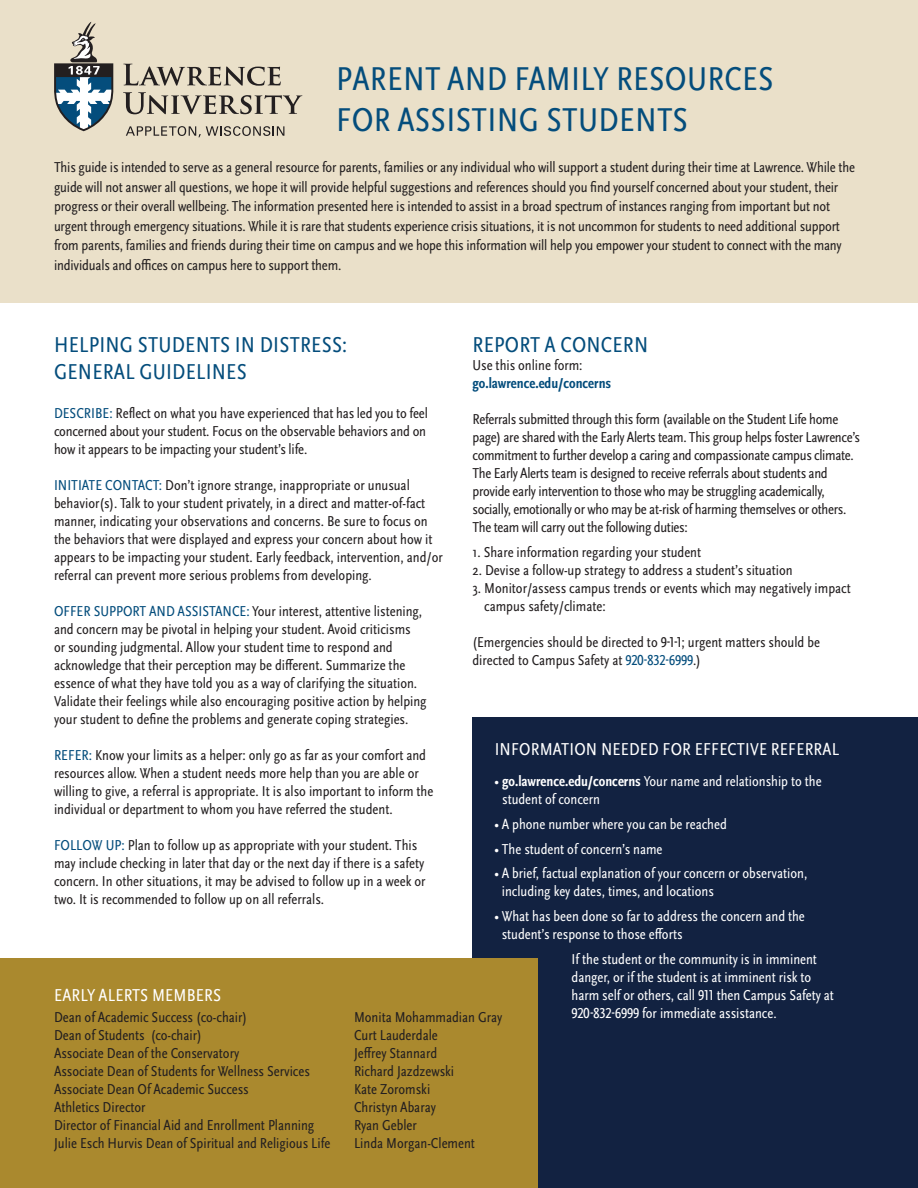
<style>
.page{position:relative;width:918px;height:1188px;background:#fff}
.page>*{position:absolute;margin:0;border:0;box-sizing:border-box;transform-origin:0 0}
.t1{font:condensed 34.5px/41.4px "Scala Sans OT";letter-spacing:.01em;color:#044d7c}
.t2{font:condensed 22.5px/27px "Scala Sans OT";letter-spacing:.01em;color:#044d7c}
.t3{font:condensed 18px "Scala Sans OT";letter-spacing:.01em;color:#fff}
.t4{font:condensed 15px/18px "Scala Sans OT";color:#231f20}
.t5{font:condensed 15px/18px "Scala Sans OT";color:#fff}
.t6{font:condensed 15px/18px "Scala Sans OT";letter-spacing:-.02em;color:#231f20}
.t7{font:700 condensed 15px "Scala Sans OT";color:#044d7c}
.s1{color:#044d7c}
.s2{font-weight:700}
</style>
<div class="page">
<div style="left:472px;top:717px;width:446px;height:471px;background:#122241"></div>
<div style="left:0;top:0;width:918px;height:302px;background:#eae0c9"></div>
<svg style="left:123px;top:64px;width:158px;height:22px"></svg>
<svg style="left:123px;top:92px;width:179px;height:22px"></svg>
<svg style="left:126px;top:126px;width:158px;height:11px"></svg>
<svg style="left:54px;top:22px;width:59px;height:109px"></svg>
<div style="left:0;top:958px;width:538px;height:230px;background:#aa892e"></div>
<h1 class="t1" style="left:336px;top:59px;width:439px">PARENT AND FAMILY RESOURCES<br>FOR ASSISTING STUDENTS</h1>
<p class="t4" style="left:54px;top:158px;width:802px;line-height:19.5px">This guide is intended to serve as a general resource for parents, families or any individual who will support a student during their time at Lawrence. While the guide will not answer all questions, we hope it will provide helpful suggestions and references should you find yourself concerned about your student, their progress or their overall wellbeing. The information presented here is intended to assist in a broad spectrum of instances ranging from important but not urgent through emergency situations. While it is rare that students experience crisis situations, it is not uncommon for students to need additional support from parents, families and friends during their time on campus and we hope this information will help you empower your student to connect with the many individuals and offices on campus here to support them.</p>
<h2 class="t2" style="left:54px;top:332px;width:295px">HELPING STUDENTS IN DISTRESS:<br>GENERAL GUIDELINES</h2>
<p class="t4" style="left:54px;top:405px;width:375px;text-align:justify"><span class="s1">DESCRIBE:</span> Reflect on what you have experienced that has led you to feel concerned about your student. Focus on the observable behaviors and on how it appears to be impacting your student’s life.</p>
<p class="t4" style="left:54px;top:477px;width:390px"><span class="s1">INITIATE CONTACT:</span> Don’t ignore strange, inappropriate or unusual behavior(s). Talk to your student privately, in a direct and matter-of-fact manner, indicating your observations and concerns. Be sure to focus on the behaviors that were displayed and express your concern about how it appears to be impacting your student. Early feedback, intervention, and/or referral can prevent more serious problems from developing.</p>
<p class="t4" style="left:54px;top:603px;width:374px"><span class="s1">OFFER SUPPORT AND ASSISTANCE:</span> Your interest, attentive listening, and concern may be pivotal in helping your student. Avoid criticisms<br>or sounding judgmental. Allow your student time to respond and acknowledge that their perception may be different. Summarize the essence of what they have told you as a way of clarifying the situation.<br>Validate their feelings while also encouraging positive action by helping your student to define the problems and generate coping strategies.</p>
<p class="t4" style="left:54px;top:747px;width:381px"><span class="s1">REFER:</span> Know your limits as a helper: only go as far as your comfort and resources allow. When a student needs more help than you are able or willing to give, a referral is appropriate. It is also important to inform the individual or department to whom you have referred the student.</p>
<p class="t4" style="left:54px;top:837px;width:373px"><span class="s1">FOLLOW UP:</span> Plan to follow up as appropriate with your student. This may include checking in later that day or the next day if there is a safety concern. In other situations, it may be advised to follow up in a week or two. It is recommended to follow up on all referrals.</p>
<p class="t3" style="left:54px;top:986px;width:169px">EARLY ALERTS MEMBERS</p>
<h2 class="t2" style="left:473px;top:332px;width:177px">REPORT A CONCERN</h2>
<p class="t4" style="left:472px;top:356px;width:112px">Use this online form:</p>
<p class="t7" style="left:472px;top:375px;width:140px">go.lawrence.edu/concerns</p>
<p class="t6" style="left:472px;top:410px;width:389px">Referrals submitted through this form (available on the Student Life home page) are shared with the Early Alerts team. This group helps foster Lawrence’s commitment to further develop a caring and compassionate campus climate.<br>The Early Alerts team is designed to receive referrals about students and provide early intervention to those who may be struggling academically, socially, emotionally or who may be at-risk of harming themselves or others.<br>The team will carry out the following duties:</p>
<p class="t4" style="left:472px;top:543px;width:230px">1. Share information regarding your student</p>
<p class="t4" style="left:472px;top:561px;width:322px">2. Devise a follow-up strategy to address a student’s situation</p>
<p class="t4" style="left:484px;top:579px;width:368px;text-indent:-12px">3. Monitor/assess campus trends or events which may negatively impact campus safety/climate:</p>
<p class="t4" style="left:472px;top:633px;width:349px">(Emergencies should be directed to 9-1-1; urgent matters should be directed to Campus Safety at <span class="s1">920-832-6999</span>.)</p>
<p class="t3" style="left:495px;top:739px;width:346px">INFORMATION NEEDED FOR EFFECTIVE REFERRAL</p>
<p class="t5" style="left:502px;top:773px;width:321px;text-indent:-8px">• <span class="s2">go.lawrence.edu/concerns</span> Your name and relationship to the student of concern</p>
<p class="t5" style="left:495px;top:815px;width:234px">• A phone number where you can be reached</p>
<p class="t5" style="left:495px;top:840px;width:169px">• The student of concern’s name</p>
<p class="t5" style="left:502px;top:865px;width:307px;text-indent:-7px">• A brief, factual explanation of your concern or observation, including key dates, times, and locations</p>
<p class="t5" style="left:502px;top:908px;width:305px;text-indent:-7px">• What has been done so far to address the concern and the student’s response to those efforts</p>
<p class="t5" style="left:572px;top:950px;width:264px">If the student or the community is in imminent danger, or if the student is at imminent risk to harm self or others, call 911 then Campus Safety at</p>
<p class="t4" style="left:54px;top:1008px;width:195px">Dean of Academic Success (co-chair)</p>
<p class="t4" style="left:354px;top:1008px;width:150px">Monita Mohammadian Gray</p>
<p class="t5" style="left:572px;top:1004px;width:207px">920-832-6999 for immediate assistance.</p>
<p class="t4" style="left:54px;top:1026px;width:149px">Dean of Students (co-chair)</p>
<p class="t4" style="left:354px;top:1026px;width:85px">Curt Lauderdale</p>
<p class="t4" style="left:54px;top:1044px;width:187px">Associate Dean of the Conservatory</p>
<p class="t4" style="left:354px;top:1044px;width:85px">Jeffrey Stannard</p>
<p class="t4" style="left:54px;top:1062px;width:257px">Associate Dean of Students for Wellness Services</p>
<p class="t4" style="left:354px;top:1062px;width:102px">Richard Jazdzewski</p>
<p class="t4" style="left:54px;top:1080px;width:196px">Associate Dean Of Academic Success</p>
<p class="t4" style="left:354px;top:1080px;width:78px">Kate Zoromski</p>
<p class="t4" style="left:54px;top:1098px;width:93px">Athletics Director</p>
<p class="t4" style="left:354px;top:1098px;width:83px">Christyn Abaray</p>
<p class="t4" style="left:54px;top:1116px;width:262px">Director of Financial Aid and Enrollment Planning</p>
<p class="t4" style="left:354px;top:1116px;width:64px">Ryan Gebler</p>
<p class="t4" style="left:54px;top:1134px;width:278px">Julie Esch Hurvis Dean of Spiritual and Religious Life</p>
<p class="t4" style="left:354px;top:1134px;width:122px">Linda Morgan-Clement</p>
</div>
